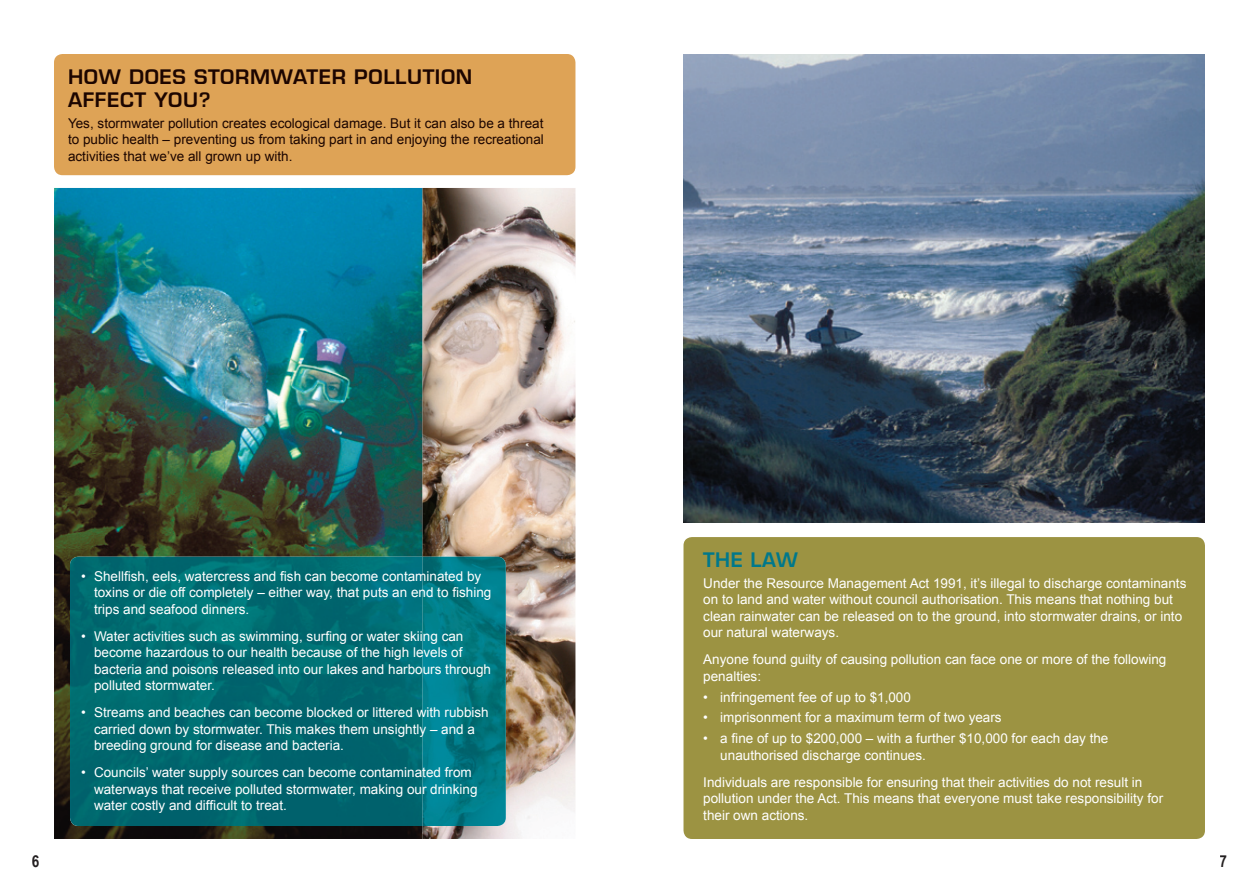
<style>
.page{position:relative;width:1259px;height:893px;background:#fff}
.page>*{position:absolute;margin:0;border:0;box-sizing:border-box;transform-origin:0 0}
.t1{font:600 19.5px/23.4px "Eurostile";letter-spacing:.03em;color:#1c0500}
.t2{font:600 19.5px "Eurostile";letter-spacing:.025em;color:#00788b}
.t3{font:700 16.5px "Arial Narrow";color:#231f20}
.t4{font:13.5px/16.5px "Arial";color:#fff}
.t5{font:13.5px/16.5px "Arial";color:#1c0500;text-align:justify}
</style>
<div class="page">
<img style="left:683px;top:54px;width:522px;height:468px">
<div style="left:683px;top:537px;width:522px;height:302px;background:#9c9342;border-radius:9px"></div>
<img style="left:422px;top:188px;width:153px;height:651px">
<img style="left:54px;top:188px;width:368px;height:651px">
<div style="left:54px;top:54px;width:521px;height:121px;background:#dea356;border-radius:9px"></div>
<img style="left:70px;top:557px;width:436px;height:269px">
<h1 class="t1" style="left:68px;top:65px;width:406px">HOW DOES STORMWATER POLLUTION<br>AFFECT YOU?</h1>
<p class="t5" style="left:68px;top:115px;width:477px">Yes, stormwater pollution creates ecological damage. But it can also be a threat to public health – preventing us from taking part in and enjoying the recreational activities that we’ve all grown up with.</p>
<p class="t4" style="left:94px;top:567px;width:399px;text-indent:-13px">• Shellfish, eels, watercress and fish can become contaminated by toxins or die off completely – either way, that puts an end to fishing trips and seafood dinners.</p>
<p class="t4" style="left:94px;top:628px;width:398px;text-indent:-13px">• Water activities such as swimming, surfing or water skiing can become hazardous to our health because of the high levels of bacteria and poisons released into our lakes and harbours through polluted stormwater.</p>
<p class="t4" style="left:94px;top:704px;width:396px;text-indent:-13px">• Streams and beaches can become blocked or littered with rubbish carried down by stormwater. This makes them unsightly – and a breeding ground for disease and bacteria.</p>
<p class="t4" style="left:94px;top:764px;width:385px;text-indent:-13px">• Councils’ water supply sources can become contaminated from waterways that receive polluted stormwater, making our drinking water costly and difficult to treat.</p>
<h1 class="t2" style="left:703px;top:548px;width:96px">THE LAW</h1>
<p class="t4" style="left:703px;top:575px;width:485px">Under the Resource Management Act 1991, it’s illegal to discharge contaminants on to land and water without council authorisation. This means that nothing but clean rainwater can be released on to the ground, into stormwater drains, or into our natural waterways.</p>
<p class="t4" style="left:703px;top:651px;width:464px">Anyone found guilty of causing pollution can face one or more of the following penalties:</p>
<p class="t4" style="left:703px;top:689px;width:209px">• infringement fee of up to $1,000</p>
<p class="t4" style="left:703px;top:709px;width:300px">• imprisonment for a maximum term of two years</p>
<p class="t4" style="left:720px;top:730px;width:390px;text-indent:-17px">• a fine of up to $200,000 – with a further $10,000 for each day the unauthorised discharge continues.</p>
<p class="t4" style="left:703px;top:774px;width:461px">Individuals are responsible for ensuring that their activities do not result in pollution under the Act. This means that everyone must take responsibility for their own actions.</p>
<p class="t3" style="left:32px;top:852px;width:9px">6</p>
<p class="t3" style="left:1219px;top:852px;width:9px">7</p>
</div>
